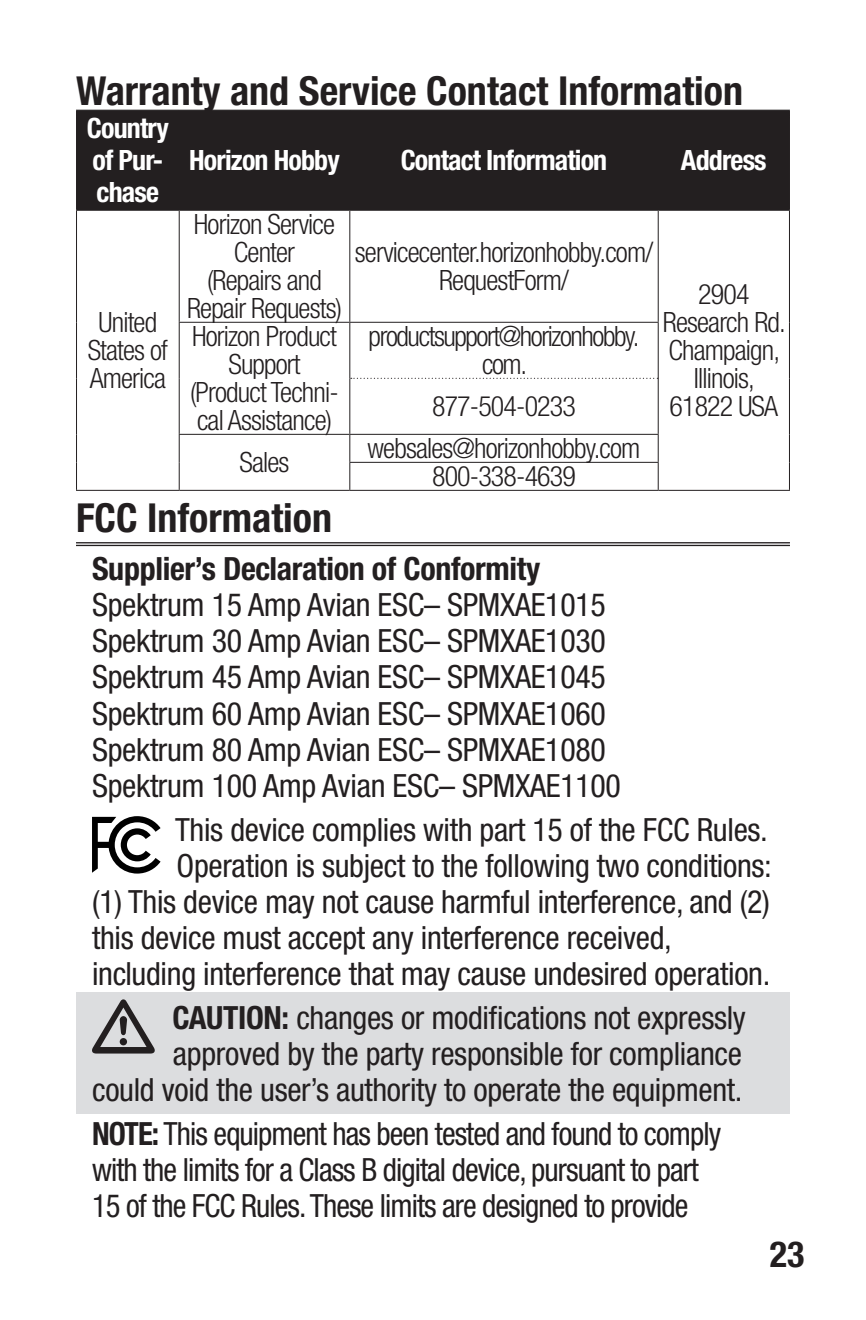
<style>
.page{position:relative;width:866px;height:1320px;background:#fff}
.page>*{position:absolute;margin:0;border:0;box-sizing:border-box;transform-origin:0 0}
.Section_Header{font:700 condensed 40px "Helvetica Neue LT Std";color:#231f20}
.t1{font:700 condensed 36px "Helvetica Neue LT Std";color:#231f20}
._46369_Callout_Copy{font:condensed 32px/36px "Helvetica Neue LT Std";letter-spacing:-.01em;color:#231f20;text-align:right}
._46369_Callout_Copy-2{font:condensed 32px/36px "Helvetica Neue LT Std";letter-spacing:-.03em;color:#231f20;scale:.96 1}
._46369_Callout_Copy-3{font:700 condensed 32px "Helvetica Neue LT Std";letter-spacing:-.01em;color:#231f20}
.MAIN_-_BODY{font:300 condensed 28px/28px "Helvetica Neue LT Std";letter-spacing:-.03em;color:#231f20;text-align:center}
.t2{font:700 condensed 28px/32px "Helvetica Neue LT Std";letter-spacing:-.03em;color:#fff}
.MAIN_-_BODY-2{font:300 condensed 28px/28px "Helvetica Neue LT Std";letter-spacing:-.05em;color:#231f20;text-align:center}
.s1{font-weight:700}
</style>
<div class="page">
<div style="left:77px;top:111px;width:712px;height:98px;background:#231f20"></div>
<hr style="left:76px;top:109px;width:103px;height:2px;background:#231f20">
<hr style="left:76px;top:111px;width:1px;height:99px;background:#231f20">
<hr style="left:179px;top:109px;width:171px;height:2px;background:#231f20">
<hr style="left:178px;top:111px;width:2px;height:99px;background:#231f20">
<hr style="left:350px;top:109px;width:308px;height:2px;background:#231f20">
<hr style="left:349px;top:111px;width:1px;height:99px;background:#231f20">
<hr style="left:658px;top:109px;width:132px;height:2px;background:#231f20">
<hr style="left:657px;top:111px;width:2px;height:99px;background:#231f20">
<hr style="left:789px;top:111px;width:1px;height:99px;background:#231f20">
<hr style="left:76px;top:209px;width:103px;height:2px;background:#231f20">
<hr style="left:76px;top:211px;width:1px;height:111px;background:#231f20">
<hr style="left:76px;top:322px;width:1px;height:56px;background:#231f20">
<hr style="left:76px;top:378px;width:1px;height:56px;background:#231f20">
<svg style="left:76px;top:434px;width:1px;height:55px"></svg>
<hr style="left:179px;top:209px;width:171px;height:2px;background:#231f20">
<hr style="left:178px;top:211px;width:2px;height:111px;background:#231f20">
<hr style="left:350px;top:209px;width:308px;height:2px;background:#231f20">
<hr style="left:349px;top:211px;width:1px;height:111px;background:#231f20">
<hr style="left:658px;top:209px;width:132px;height:2px;background:#231f20">
<hr style="left:657px;top:211px;width:2px;height:111px;background:#231f20">
<hr style="left:789px;top:211px;width:1px;height:111px;background:#231f20">
<hr style="left:789px;top:322px;width:1px;height:56px;background:#231f20">
<hr style="left:789px;top:378px;width:1px;height:56px;background:#231f20">
<svg style="left:789px;top:434px;width:1px;height:55px"></svg>
<hr style="left:179px;top:321px;width:171px;height:2px;background:#231f20">
<hr style="left:178px;top:323px;width:2px;height:55px;background:#231f20">
<hr style="left:178px;top:378px;width:2px;height:56px;background:#231f20">
<hr style="left:350px;top:321px;width:308px;height:2px;background:#231f20">
<hr style="left:349px;top:323px;width:1px;height:55px;background:#231f20">
<hr style="left:657px;top:323px;width:2px;height:55px;background:#231f20">
<svg style="left:351px;top:377px;width:307px;height:2px"></svg>
<hr style="left:349px;top:378px;width:1px;height:56px;background:#231f20">
<hr style="left:657px;top:378px;width:2px;height:56px;background:#231f20">
<hr style="left:179px;top:433px;width:171px;height:2px;background:#231f20">
<hr style="left:178px;top:435px;width:2px;height:27px;background:#231f20">
<hr style="left:178px;top:462px;width:2px;height:28px;background:#231f20">
<hr style="left:350px;top:433px;width:308px;height:2px;background:#231f20">
<hr style="left:657px;top:435px;width:2px;height:27px;background:#231f20">
<hr style="left:349px;top:461px;width:309px;height:2px;background:#231f20">
<svg style="left:349px;top:435px;width:1px;height:54px"></svg>
<hr style="left:657px;top:463px;width:2px;height:27px;background:#231f20">
<hr style="left:76px;top:489px;width:103px;height:2px;background:#231f20">
<hr style="left:179px;top:489px;width:171px;height:2px;background:#231f20">
<hr style="left:350px;top:489px;width:308px;height:2px;background:#231f20">
<hr style="left:658px;top:489px;width:132px;height:2px;background:#231f20">
<div style="left:76px;top:992px;width:714px;height:121px;background:#dcdddf"></div>
<hr style="left:76px;top:542px;width:714px;height:1px;background:#231f20">
<hr style="left:76px;top:544px;width:714px;height:2px;background:#231f20">
<svg style="left:92px;top:816px;width:69px;height:57px"></svg>
<svg style="left:92px;top:999px;width:63px;height:54px"></svg>
<p class="Section_Header" style="left:76px;top:66px;width:668px">Warranty and Service Contact Information</p>
<p class="t2" style="left:87px;top:112px;width:83px">Country of Pur&shy;chase</p>
<p class="t2" style="left:189px;top:144px;width:152px">Horizon Hobby</p>
<p class="t2" style="left:401px;top:144px;width:208px">Contact Information</p>
<p class="t2" style="left:681px;top:144px;width:87px">Address</p>
<p class="MAIN_-_BODY" style="left:88px;top:308px;width:82px">United<br>States of<br>America</p>
<p class="MAIN_-_BODY" style="left:194px;top:210px;width:143px">Horizon Service<br>Center</p>
<p class="MAIN_-_BODY" style="left:187px;top:266px;width:156px">(Repairs and<br>Repair Requests)</p>
<p class="MAIN_-_BODY" style="left:192px;top:322px;width:146px">Horizon Product<br>Support</p>
<p class="MAIN_-_BODY" style="left:190px;top:378px;width:150px;text-align:left">(Product Techni&shy;cal Assistance)</p>
<p class="MAIN_-_BODY" style="left:239px;top:448px;width:51px">Sales</p>
<p class="MAIN_-_BODY" style="left:355px;top:238px;width:300px">servicecenter.horizonhobby.com/<br>RequestForm/</p>
<p class="MAIN_-_BODY-2" style="left:369px;top:322px;width:272px">productsupport@horizonhobby. com.</p>
<p class="MAIN_-_BODY" style="left:432px;top:392px;width:145px">877-504-0233</p>
<p class="MAIN_-_BODY" style="left:367px;top:434px;width:274px">websales@horizonhobby.com</p>
<p class="MAIN_-_BODY" style="left:432px;top:462px;width:145px">800-338-4639</p>
<p class="MAIN_-_BODY" style="left:663px;top:280px;width:124px">2904<br>Research Rd.<br>Champaign,<br>Illinois,<br>61822 USA</p>
<p class="Section_Header" style="left:76px;top:493px;width:257px">FCC Information</p>
<p class="_46369_Callout_Copy-3" style="left:92px;top:549px;width:450px">Supplier’s Declaration of Conformity</p>
<p class="_46369_Callout_Copy" style="left:92px;top:587px;width:515px">Spektrum 15 Amp Avian ESC– SPMXAE1015</p>
<p class="_46369_Callout_Copy" style="left:92px;top:623px;width:515px">Spektrum 30 Amp Avian ESC– SPMXAE1030</p>
<p class="_46369_Callout_Copy" style="left:92px;top:659px;width:515px">Spektrum 45 Amp Avian ESC– SPMXAE1045</p>
<p class="_46369_Callout_Copy" style="left:92px;top:695px;width:515px">Spektrum 60 Amp Avian ESC– SPMXAE1060</p>
<p class="_46369_Callout_Copy" style="left:92px;top:731px;width:515px">Spektrum 80 Amp Avian ESC– SPMXAE1080</p>
<p class="_46369_Callout_Copy" style="left:92px;top:767px;width:530px">Spektrum 100 Amp Avian ESC– SPMXAE1100</p>
<p class="_46369_Callout_Copy" style="left:175px;top:811px;width:594px">This device complies with part 15 of the FCC Rules.</p>
<p class="_46369_Callout_Copy" style="left:177px;top:847px;width:597px">Operation is subject to the following two conditions:</p>
<p class="_46369_Callout_Copy" style="left:92px;top:883px;width:679px">(1) This device may not cause harmful interference, and (2)</p>
<p class="_46369_Callout_Copy" style="left:92px;top:919px;width:581px">this device must accept any interference received,</p>
<p class="_46369_Callout_Copy" style="left:92px;top:955px;width:680px">including interference that may cause undesired operation.</p>
<p class="_46369_Callout_Copy" style="left:92px;top:999px;width:655px"><span class="s1">CAUTION:</span> changes or modifications not expressly approved by the party responsible for compliance<br>could void the user’s authority to operate the equipment.</p>
<p class="_46369_Callout_Copy-2" style="left:92px;top:1115px;width:657px"><span class="s1">NOTE:</span> This equipment has been tested and found to comply with the limits for a Class B digital device, pursuant to part<br>15 of the FCC Rules. These limits are designed to provide</p>
<p class="t1" style="left:770px;top:1232px;width:36px">23</p>
</div>
